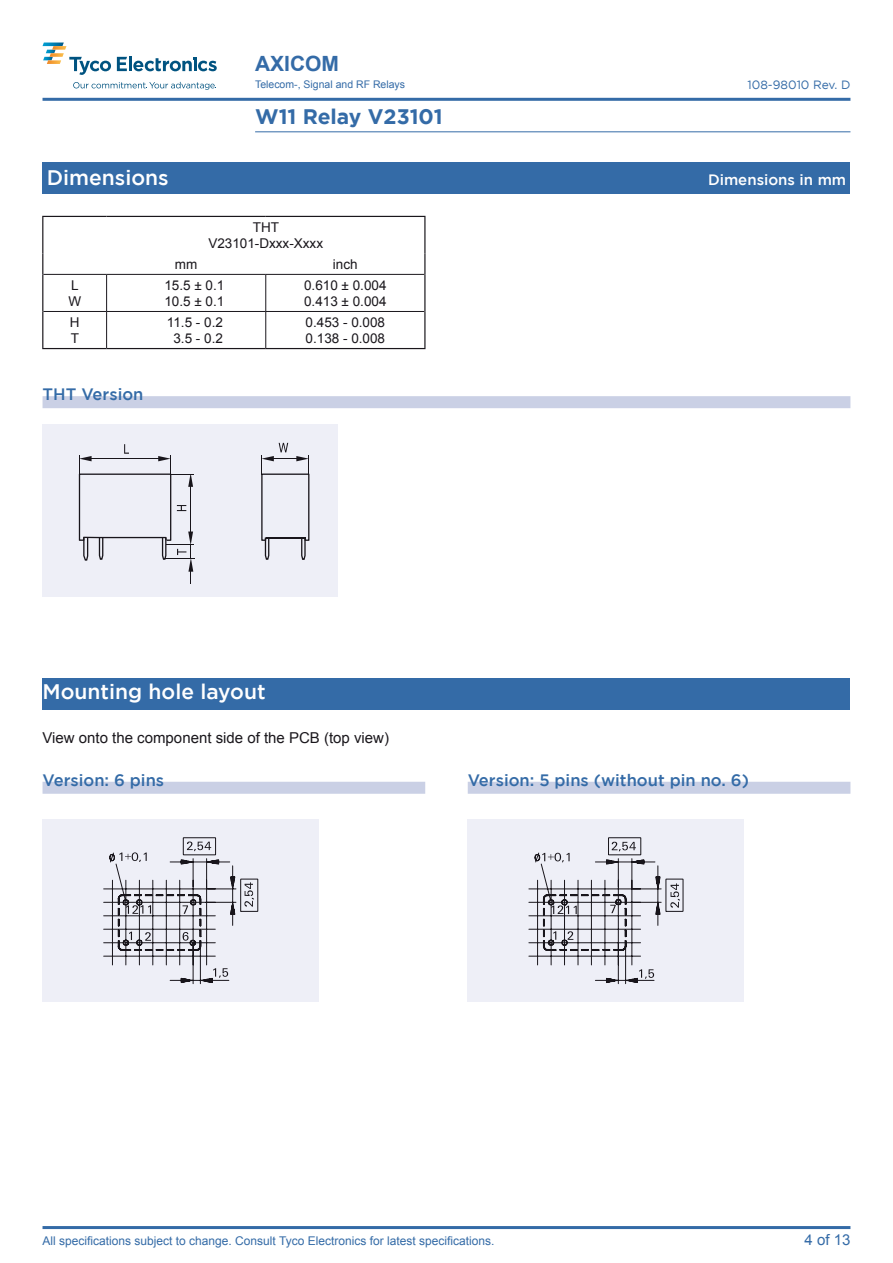
<style>
.page{position:relative;width:893px;height:1263px;background:#fff}
.page>*{position:absolute;margin:0;border:0;box-sizing:border-box;transform-origin:0 0}
.t1{font:500 21px "Gotham";color:#fff}
.t2{font:700 21px "Gotham";color:#346ba7}
.t3{font:700 21px "Arial";color:#346ba7}
.t4{font:500 16.5px "Gotham";color:#346ba7}
.t5{font:15px "Arial";color:#1a171c}
.t6{font:500 15px "Gotham";color:#fff}
.t7{font:15px "Arial";color:#346ba7}
.t8{font:13.5px/16.2px "Arial";color:#1a171c}
.t9{font:12px "Arial";color:#346ba7}
.t10{font:12px "Gotham";color:#346ba7}
.t11{font:10.5px "Arial";color:#346ba7}
</style>
<div class="page">
<hr style="left:43px;top:98px;width:807px;height:3px;background:#346ba7">
<hr style="left:43px;top:1226px;width:807px;height:3px;background:#346ba7">
<hr style="left:255px;top:132px;width:595px;height:1px;background:#346ba7">
<svg style="left:117px;top:57px;width:10px;height:14px"></svg>
<hr style="left:129px;top:57px;width:3px;height:14px;background:#005380">
<svg style="left:133px;top:57px;width:84px;height:14px"></svg>
<svg style="left:73px;top:82px;width:143px;height:8px"></svg>
<svg style="left:43px;top:43px;width:68px;height:32px"></svg>
<div style="left:43px;top:162px;width:807px;height:31px;background:#346ba7"></div>
<div style="left:43px;top:678px;width:807px;height:32px;background:#346ba7"></div>
<hr style="left:43px;top:274px;width:64px;height:1px;background:#1a171c">
<hr style="left:107px;top:274px;width:159px;height:1px;background:#1a171c">
<hr style="left:106px;top:275px;width:1px;height:36px;background:#1a171c">
<hr style="left:266px;top:274px;width:158px;height:1px;background:#1a171c">
<hr style="left:265px;top:275px;width:1px;height:36px;background:#1a171c">
<hr style="left:43px;top:311px;width:64px;height:1px;background:#1a171c">
<hr style="left:107px;top:311px;width:159px;height:1px;background:#1a171c">
<hr style="left:106px;top:312px;width:1px;height:36px;background:#1a171c">
<hr style="left:266px;top:311px;width:158px;height:1px;background:#1a171c">
<hr style="left:265px;top:312px;width:1px;height:36px;background:#1a171c">
<hr style="left:42px;top:216px;width:65px;height:1px;background:#1a171c">
<hr style="left:42px;top:217px;width:1px;height:36px;background:#1a171c">
<hr style="left:107px;top:216px;width:159px;height:1px;background:#1a171c">
<hr style="left:266px;top:216px;width:159px;height:1px;background:#1a171c">
<hr style="left:424px;top:217px;width:1px;height:36px;background:#1a171c">
<svg style="left:42px;top:253px;width:1px;height:21px"></svg>
<svg style="left:424px;top:253px;width:1px;height:21px"></svg>
<hr style="left:42px;top:274px;width:1px;height:37px;background:#1a171c">
<hr style="left:424px;top:274px;width:1px;height:37px;background:#1a171c">
<hr style="left:42px;top:311px;width:1px;height:37px;background:#1a171c">
<hr style="left:424px;top:311px;width:1px;height:37px;background:#1a171c">
<hr style="left:42px;top:348px;width:65px;height:1px;background:#1a171c">
<hr style="left:107px;top:348px;width:159px;height:1px;background:#1a171c">
<hr style="left:266px;top:348px;width:159px;height:1px;background:#1a171c">
<div style="left:43px;top:396px;width:807px;height:12px;background:#cad0e5"></div>
<div style="left:43px;top:424px;width:295px;height:173px;background:#eeeff7"></div>
<svg style="left:79px;top:444px;width:115px;height:140px"></svg>
<svg style="left:261px;top:443px;width:48px;height:117px"></svg>
<div style="left:43px;top:782px;width:382px;height:12px;background:#cad0e5"></div>
<div style="left:468px;top:782px;width:382px;height:12px;background:#cad0e5"></div>
<div style="left:43px;top:820px;width:276px;height:182px;background:#eeeff7"></div>
<svg style="left:103px;top:837px;width:155px;height:147px"></svg>
<div style="left:468px;top:820px;width:276px;height:182px;background:#eeeff7"></div>
<svg style="left:528px;top:837px;width:155px;height:147px"></svg>
<h1 class="t3" style="left:255px;top:49px;width:85px">AXICOM</h1>
<p class="t11" style="left:255px;top:77px;width:151px">Telecom-, Signal and RF Relays</p>
<h1 class="t2" style="left:255px;top:104px;width:189px">W11 Relay V23101</h1>
<p class="t10" style="left:747px;top:78px;width:104px">108-98010 Rev. D</p>
<h1 class="t1" style="left:47px;top:166px;width:123px">Dimensions</h1>
<p class="t6" style="left:708px;top:171px;width:140px">Dimensions in mm</p>
<p class="t8" style="left:208px;top:219px;width:116px;text-align:center">THT<br>V23101-Dxxx-Xxxx</p>
<p class="t8" style="left:175px;top:256px;width:24px">mm</p>
<p class="t8" style="left:333px;top:256px;width:26px">inch</p>
<p class="t8" style="left:68px;top:277px;width:14px">L<br>W</p>
<p class="t8" style="left:164px;top:277px;width:61px">15.5 ± 0.1<br>10.5 ± 0.1</p>
<p class="t8" style="left:304px;top:277px;width:84px">0.610 ± 0.004<br>0.413 ± 0.004</p>
<p class="t8" style="left:70px;top:314px;width:11px">H<br>T</p>
<p class="t8" style="left:167px;top:314px;width:58px;text-align:center">11.5 - 0.2<br>3.5 - 0.2</p>
<p class="t8" style="left:306px;top:314px;width:81px">0.453 - 0.008<br>0.138 - 0.008</p>
<p class="t4" style="left:43px;top:385px;width:102px">THT Version</p>
<h1 class="t1" style="left:43px;top:680px;width:225px">Mounting hole layout</h1>
<p class="t5" style="left:43px;top:728px;width:348px">View onto the component side of the PCB (top view)</p>
<p class="t4" style="left:43px;top:771px;width:123px">Version: 6 pins</p>
<p class="t4" style="left:468px;top:771px;width:283px">Version: 5 pins (without pin no. 6)</p>
<p class="t9" style="left:43px;top:1232px;width:453px">All specifications subject to change. Consult Tyco Electronics for latest specifications.</p>
<p class="t7" style="left:805px;top:1229px;width:47px">4 of 13</p>
</div>
